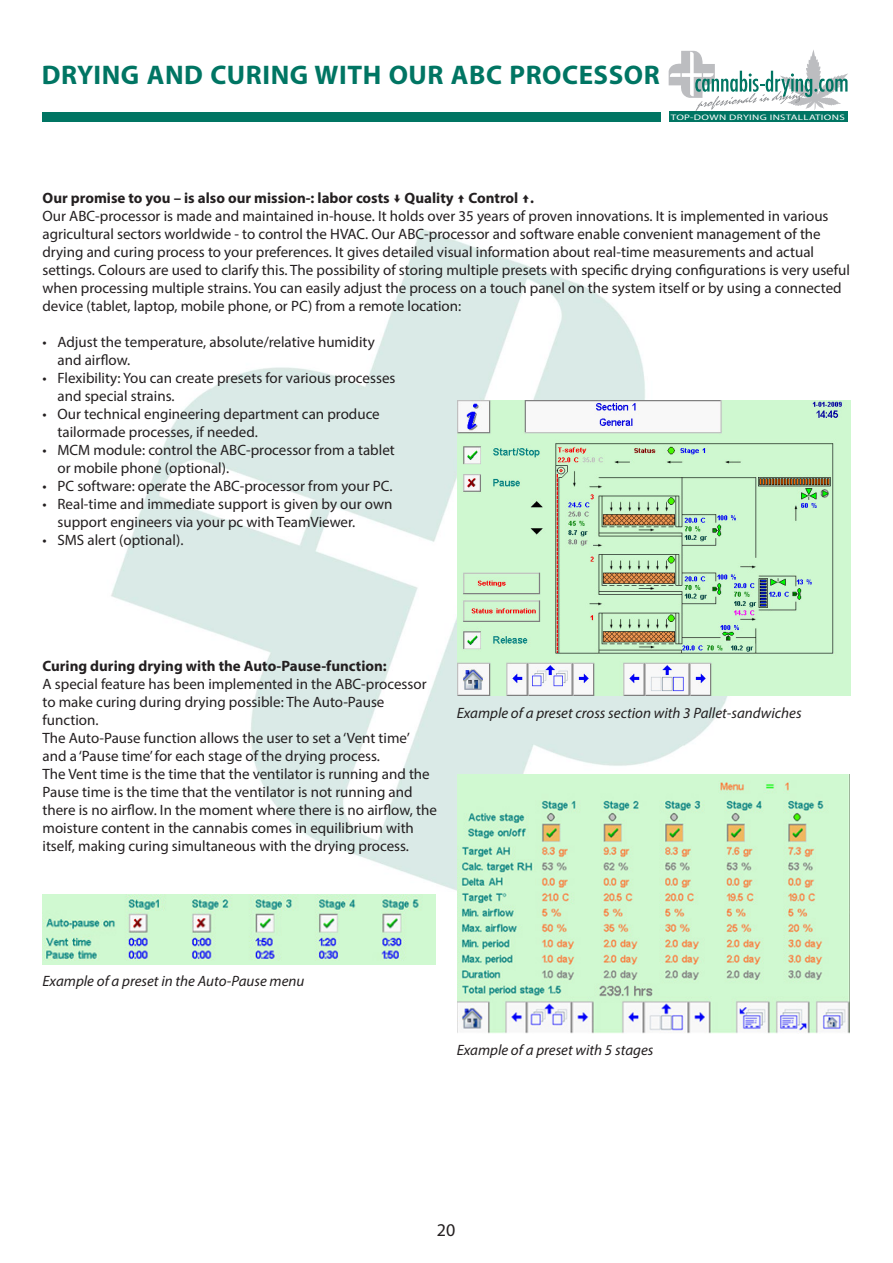
<style>
.page{position:relative;width:893px;height:1263px;background:#fff}
.page>*{position:absolute;margin:0;border:0;box-sizing:border-box;transform-origin:0 0}
.t1{font:700 27px "Myriad Pro";letter-spacing:.02em;color:#007563}
.t2{font:18px "Myriad Pro";color:#231f20}
.t3{font:15px/18px "Myriad Pro";color:#231f20}
.t4{font:italic 15px "Myriad Pro";color:#231f20}
.t5{font:700 15px "Myriad Pro";color:#231f20}
.t6{font:7.95px "Myriad Pro";letter-spacing:.03em;color:#fff;scale:1.37 1}
.s1{font-family:"Proxima Nova";font-weight:400}
</style>
<div class="page">
<img style="left:111px;top:229px;width:718px;height:662px">
<div style="left:669px;top:112px;width:178px;height:10px;background:#007563"></div>
<svg style="left:669px;top:50px;width:179px;height:61px"></svg>
<div style="left:43px;top:112px;width:618px;height:10px;background:#007563"></div>
<img style="left:457px;top:400px;width:393px;height:295px">
<img style="left:457px;top:775px;width:393px;height:258px">
<img style="left:43px;top:894px;width:393px;height:70px">
<p class="t1" style="left:42px;top:57px;width:619px">DRYING AND CURING WITH OUR ABC PROCESSOR</p>
<p class="t6" style="left:671px;top:112px;width:128px">TOP-DOWN DRYING INSTALLATIONS</p>
<p class="t5" style="left:43px;top:188px;width:493px">Our promise to you – is also our mission-: labor costs <span class="s1">↓</span> Quality <span class="s1">↑</span> Control <span class="s1">↑</span>.</p>
<p class="t3" style="left:43px;top:207px;width:809px">Our ABC-processor is made and maintained in-house. It holds over 35 years of proven innovations. It is implemented in various agricultural sectors worldwide - to control the HVAC. Our ABC-processor and software enable convenient management of the drying and curing process to your preferences. It gives detailed visual information about real-time measurements and actual settings. Colours are used to clarify this. The possibility of storing multiple presets with specific drying configurations is very useful when processing multiple strains. You can easily adjust the process on a touch panel on the system itself or by using a connected device (tablet, laptop, mobile phone, or PC) from a remote location:</p>
<p class="t3" style="left:43px;top:333px;width:334px">• Adjust the temperature, absolute/relative humidity</p>
<p class="t3" style="left:58px;top:351px;width:74px">and airflow.</p>
<p class="t3" style="left:43px;top:369px;width:354px">• Flexibility: You can create presets for various processes</p>
<p class="t3" style="left:58px;top:387px;width:119px">and special strains.</p>
<p class="t3" style="left:43px;top:405px;width:339px">• Our technical engineering department can produce</p>
<p class="t3" style="left:58px;top:423px;width:202px">tailormade processes, if needed.</p>
<p class="t3" style="left:43px;top:441px;width:354px">• MCM module: control the ABC-processor from a tablet</p>
<p class="t3" style="left:58px;top:459px;width:173px">or mobile phone (optional).</p>
<p class="t3" style="left:43px;top:477px;width:352px">• PC software: operate the ABC-processor from your PC.</p>
<p class="t3" style="left:43px;top:495px;width:351px">• Real-time and immediate support is given by our own</p>
<p class="t3" style="left:58px;top:513px;width:299px">support engineers via your pc with TeamViewer.</p>
<p class="t3" style="left:43px;top:531px;width:142px">• SMS alert (optional).</p>
<p class="t5" style="left:43px;top:656px;width:346px">Curing during drying with the Auto-Pause-function:</p>
<p class="t3" style="left:43px;top:675px;width:386px">A special feature has been implemented in the ABC-processor to make curing during drying possible: The Auto-Pause function.</p>
<p class="t3" style="left:43px;top:729px;width:369px">The Auto-Pause function allows the user to set a ‘Vent time’</p>
<p class="t3" style="left:43px;top:747px;width:339px">and a ‘Pause time’ for each stage of the drying process.</p>
<p class="t3" style="left:43px;top:765px;width:396px">The Vent time is the time that the ventilator is running and the Pause time is the time that the ventilator is not running and there is no airflow. In the moment where there is no airflow, the moisture content in the cannabis comes in equilibrium with itself, making curing simultaneous with the drying process.</p>
<p class="t4" style="left:457px;top:703px;width:346px">Example of a preset cross section with 3 Pallet-sandwiches</p>
<p class="t4" style="left:43px;top:972px;width:263px">Example of a preset in the Auto-Pause menu</p>
<p class="t4" style="left:457px;top:1041px;width:198px">Example of a preset with 5 stages</p>
<p class="t2" style="left:437px;top:1219px;width:20px">20</p>
</div>
